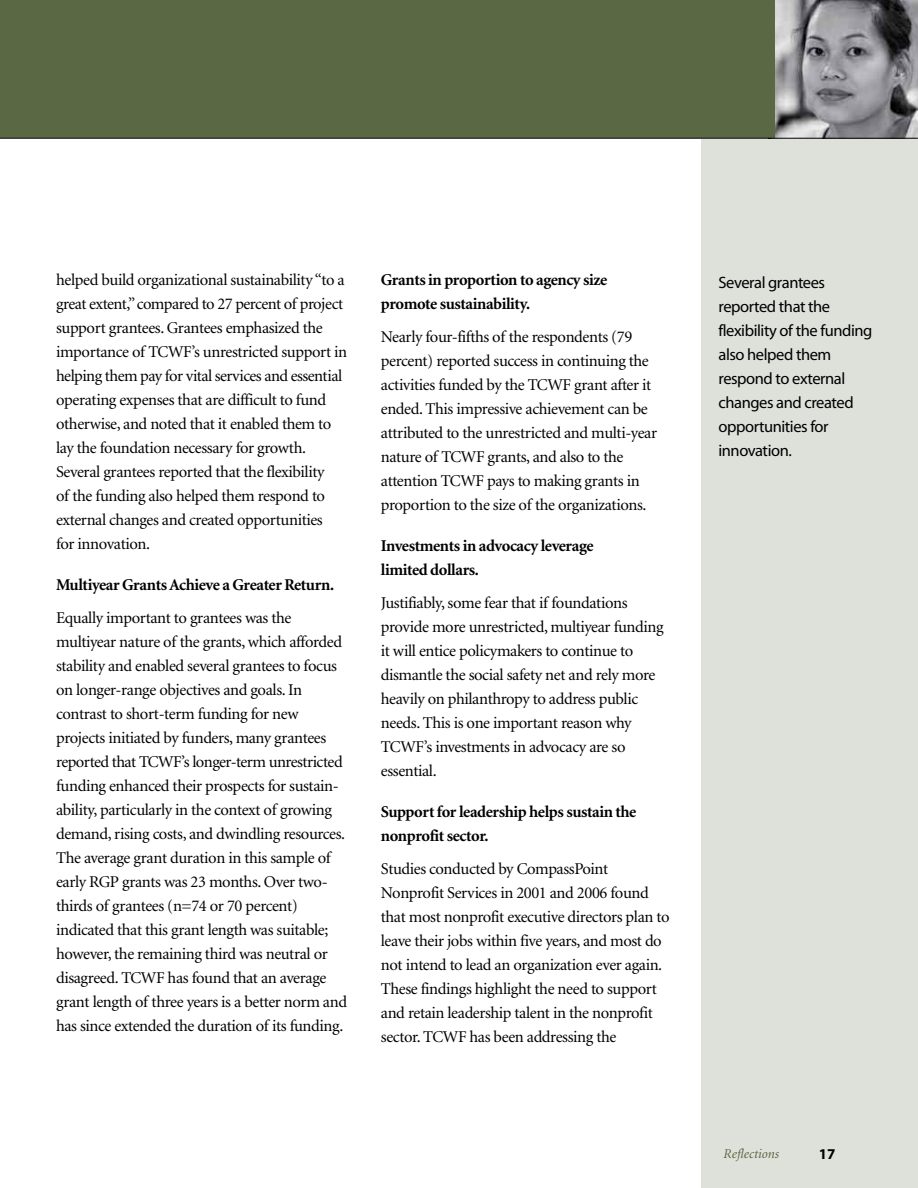
<style>
.page{position:relative;width:918px;height:1188px;background:#fff}
.page>*{position:absolute;margin:0;border:0;box-sizing:border-box;transform-origin:0 0}
.t1{font:16.5px/24px "Minion";letter-spacing:-.025em;color:#000}
.t2{font:700 16.5px/24px "Minion";letter-spacing:-.025em;color:#000}
.t3{font:16.5px/24px "Myriad";letter-spacing:-.025em;color:#000}
.t4{font:700 15px "Myriad";color:#000}
.t5{font:italic 13.5px "Minion";color:#5b6844}
</style>
<div class="page">
<div style="left:701px;top:136px;width:217px;height:1052px;background:#dee1da"></div>
<img style="left:775px;top:0;width:143px;height:138px">
<div style="left:0;top:0;width:775px;height:138px;background:#5b6844"></div>
<hr style="left:0;top:138px;width:918px;height:1px;background:#000">
<p class="t1" style="left:56px;top:269px;width:293px">helped build organizational sustainability “to a great extent,”compared to 27 percent of project support grantees. Grantees emphasized the importance of TCWF’s unrestricted support in helping them pay for vital services and essential operating expenses that are difficult to fund otherwise, and noted that it enabled them to lay the foundation necessary for growth.<br>Several grantees reported that the flexibility<br>of the funding also helped them respond to external changes and created opportunities<br>for innovation.</p>
<p class="t2" style="left:56px;top:574px;width:280px">Multiyear Grants Achieve a Greater Return.</p>
<p class="t1" style="left:56px;top:607px;width:292px">Equally important to grantees was the multiyear nature of the grants, which afforded stability and enabled several grantees to focus on longer-range objectives and goals. In contrast to short-term funding for new projects initiated by funders, many grantees reported that TCWF’s longer-term unrestricted funding enhanced their prospects for sustain&shy;ability, particularly in the context of growing demand, rising costs, and dwindling resources.<br>The average grant duration in this sample of early RGP grants was 23 months. Over two&shy;thirds of grantees (n=74 or 70 percent) indicated that this grant length was suitable; however, the remaining third was neutral or disagreed. TCWF has found that an average grant length of three years is a better norm and has since extended the duration of its funding.</p>
<p class="t2" style="left:381px;top:269px;width:228px">Grants in proportion to agency size promote sustainability.</p>
<p class="t1" style="left:381px;top:326px;width:278px">Nearly four-fifths of the respondents (79 percent) reported success in continuing the activities funded by the TCWF grant after it ended. This impressive achievement can be attributed to the unrestricted and multi-year nature of TCWF grants, and also to the attention TCWF pays to making grants in proportion to the size of the organizations.</p>
<p class="t2" style="left:381px;top:535px;width:214px">Investments in advocacy leverage limited dollars.</p>
<p class="t1" style="left:381px;top:592px;width:284px">Justifiably, some fear that if foundations provide more unrestricted, multiyear funding it will entice policymakers to continue to dismantle the social safety net and rely more heavily on philanthropy to address public needs. This is one important reason why TCWF’s investments in advocacy are so essential.</p>
<p class="t2" style="left:381px;top:801px;width:257px">Support for leadership helps sustain the nonprofit sector.</p>
<p class="t1" style="left:381px;top:858px;width:290px">Studies conducted by CompassPoint Nonprofit Services in 2001 and 2006 found that most nonprofit executive directors plan to leave their jobs within five years, and most do not intend to lead an organization ever again.<br>These findings highlight the need to support and retain leadership talent in the nonprofit sector. TCWF has been addressing the</p>
<p class="t3" style="left:718px;top:272px;width:155px">Several grantees reported that the flexibility of the funding also helped them respond to external changes and created opportunities for innovation.</p>
<p class="t5" style="left:724px;top:1149px;width:57px">Reflections</p>
<p class="t4" style="left:819px;top:1148px;width:18px">17</p>
</div>
